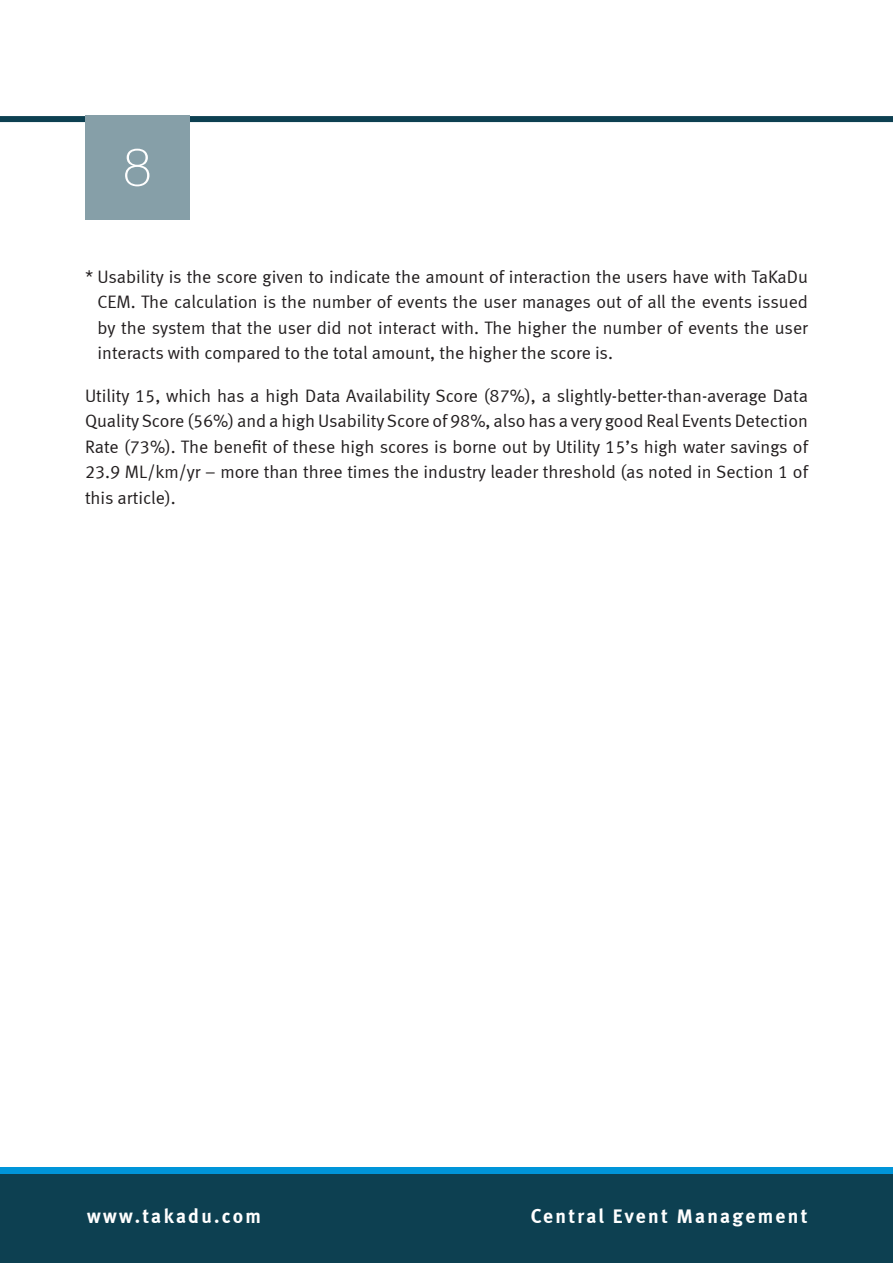
<style>
.page{position:relative;width:893px;height:1263px;background:#fff}
.page>*{position:absolute;margin:0;border:0;box-sizing:border-box;transform-origin:0 0}
.t1{font:300 72px "Almoni DLAAA";color:#fff}
.t2{font:20.1px "Meta Bold LF";letter-spacing:.12em;color:#fff}
.t3{font:18px/25.5px "Meta Normal LF";color:#231f20;text-align:justify}
</style>
<div class="page">
<div style="left:0;top:1174px;width:893px;height:89px;background:#0d4051"></div>
<div style="left:0;top:1168px;width:893px;height:6px;background:#0095d9"></div>
<div style="left:0;top:116px;width:893px;height:6px;background:#0d4051"></div>
<div style="left:85px;top:116px;width:104px;height:104px;background:#869fa8"></div>
<h1 class="t1" style="left:122px;top:127px;width:32px">8</h1>
<p class="t3" style="left:97px;top:263px;width:712px;text-indent:-12px">* Usability is the score given to indicate the amount of interaction the users have with TaKaDu CEM. The calculation is the number of events the user manages out of all the events issued by the system that the user did not interact with. The higher the number of events the user interacts with compared to the total amount, the higher the score is.</p>
<p class="t3" style="left:85px;top:382px;width:724px">Utility 15, which has a high Data Availability Score (87%), a slightly-better-than-average Data Quality Score (56%) and a high Usability Score of 98%, also has a very good Real Events Detection Rate (73%). The benefit of these high scores is borne out by Utility 15’s high water savings of 23.9 ML/km/yr – more than three times the industry leader threshold (as noted in Section 1 of this article).</p>
<p class="t2" style="left:87px;top:1204px;width:175px">www.takadu.com</p>
<p class="t2" style="left:531px;top:1204px;width:278px">Central Event Management</p>
</div>
